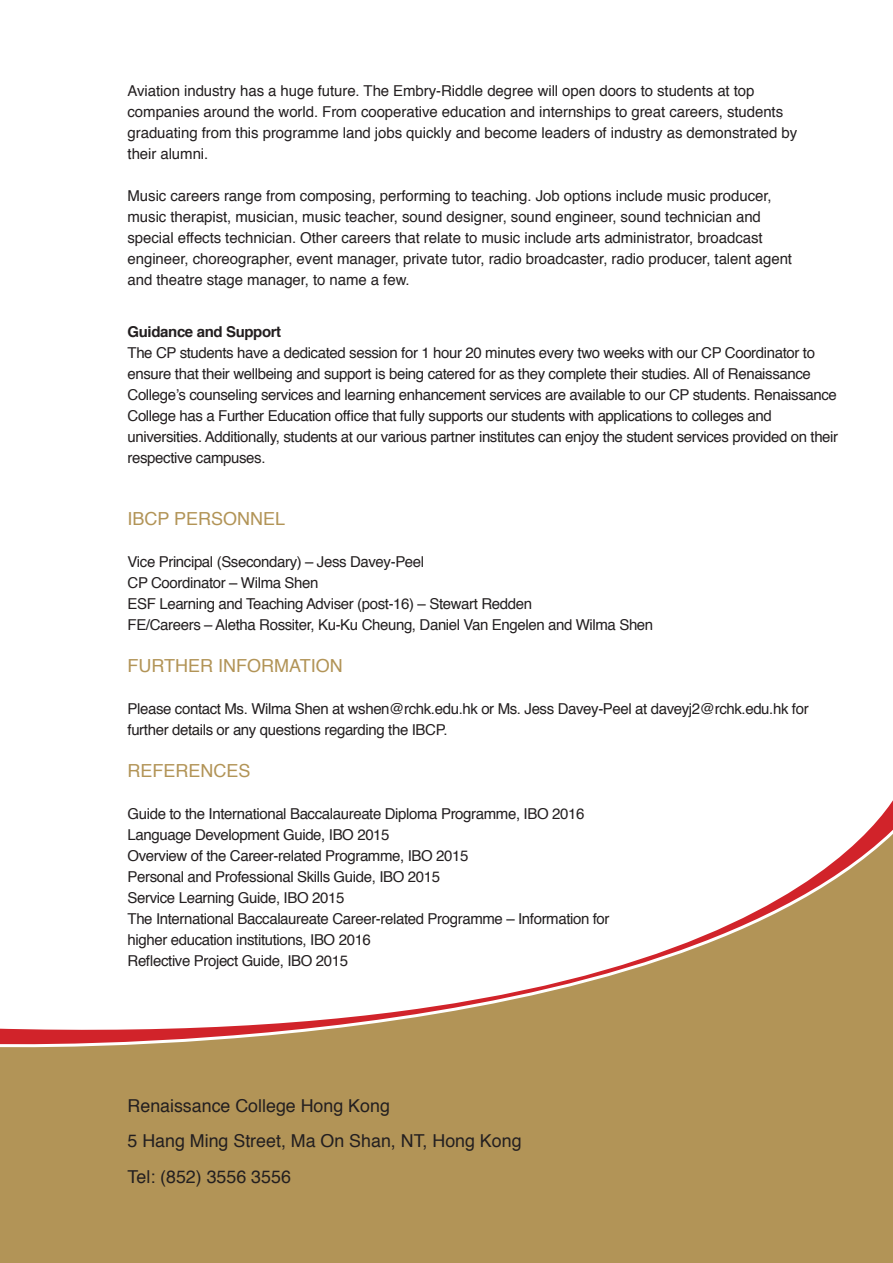
<style>
.page{position:relative;width:893px;height:1263px;background:#fff}
.page>*{position:absolute;margin:0;border:0;box-sizing:border-box;transform-origin:0 0}
.t1{font:18px "Helvetica";color:#b29457}
.t2{font:17.85px "Helvetica";color:#231f20}
.t3{font:15px/21px "Helvetica";letter-spacing:-.025em;color:#231f20}
.t4{font:15px/21px "Helvetica";letter-spacing:-.005em;color:#231f20}
.t5{font:700 15px "Helvetica";letter-spacing:-.025em;color:#231f20}
</style>
<div class="page">
<div style="left:0;top:1242px;width:893px;height:21px;background:#b29457"></div>
<svg style="left:0;top:800px;width:893px;height:442px;fill:#b29457"></svg>
<p class="t4" style="left:128px;top:81px;width:671px">Aviation industry has a huge future. The Embry-Riddle degree will open doors to students at top companies around the world. From cooperative education and internships to great careers, students graduating from this programme land jobs quickly and become leaders of industry as demonstrated by their alumni.</p>
<p class="t4" style="left:128px;top:186px;width:666px">Music careers range from composing, performing to teaching. Job options include music producer, music therapist, musician, music teacher, sound designer, sound engineer, sound technician and special effects technician. Other careers that relate to music include arts administrator, broadcast engineer, choreographer, event manager, private tutor, radio broadcaster, radio producer, talent agent and theatre stage manager, to name a few.</p>
<p class="t5" style="left:128px;top:320px;width:155px">Guidance and Support</p>
<p class="t3" style="left:128px;top:343px;width:712px">The CP students have a dedicated session for 1 hour 20 minutes every two weeks with our CP Coordinator to ensure that their wellbeing and support is being catered for as they complete their studies. All of Renaissance College’s counseling services and learning enhancement services are available to our CP students. Renaissance College has a Further Education office that fully supports our students with applications to colleges and universities. Additionally, students at our various partner institutes can enjoy the student services provided on their respective campuses.</p>
<p class="t1" style="left:128px;top:504px;width:159px">IBCP PERSONNEL</p>
<p class="t3" style="left:128px;top:551px;width:298px">Vice Principal (Ssecondary) – Jess Davey-Peel</p>
<p class="t3" style="left:128px;top:572px;width:192px">CP Coordinator – Wilma Shen</p>
<p class="t3" style="left:128px;top:593px;width:406px">ESF Learning and Teaching Adviser (post-16) – Stewart Redden</p>
<p class="t3" style="left:128px;top:614px;width:527px">FE/Careers – Aletha Rossiter, Ku-Ku Cheung, Daniel Van Engelen and Wilma Shen</p>
<p class="t1" style="left:128px;top:652px;width:217px">FURTHER INFORMATION</p>
<p class="t3" style="left:128px;top:699px;width:683px">Please contact Ms. Wilma Shen at wshen@rchk.edu.hk or Ms. Jess Davey-Peel at daveyj2@rchk.edu.hk for further details or any questions regarding the IBCP.</p>
<p class="t1" style="left:128px;top:757px;width:125px">REFERENCES</p>
<p class="t3" style="left:128px;top:804px;width:458px">Guide to the International Baccalaureate Diploma Programme, IBO 2016</p>
<p class="t3" style="left:128px;top:825px;width:264px">Language Development Guide, IBO 2015</p>
<p class="t3" style="left:128px;top:846px;width:342px">Overview of the Career-related Programme, IBO 2015</p>
<p class="t3" style="left:128px;top:867px;width:314px">Personal and Professional Skills Guide, IBO 2015</p>
<p class="t3" style="left:128px;top:888px;width:218px">Service Learning Guide, IBO 2015</p>
<p class="t3" style="left:128px;top:909px;width:483px">The International Baccalaureate Career-related Programme – Information for higher education institutions, IBO 2016<br>Reflective Project Guide, IBO 2015</p>
<p class="t2" style="left:128px;top:1091px;width:264px">Renaissance College Hong Kong</p>
<p class="t2" style="left:128px;top:1127px;width:395px">5 Hang Ming Street, Ma On Shan, NT, Hong Kong</p>
</div>
